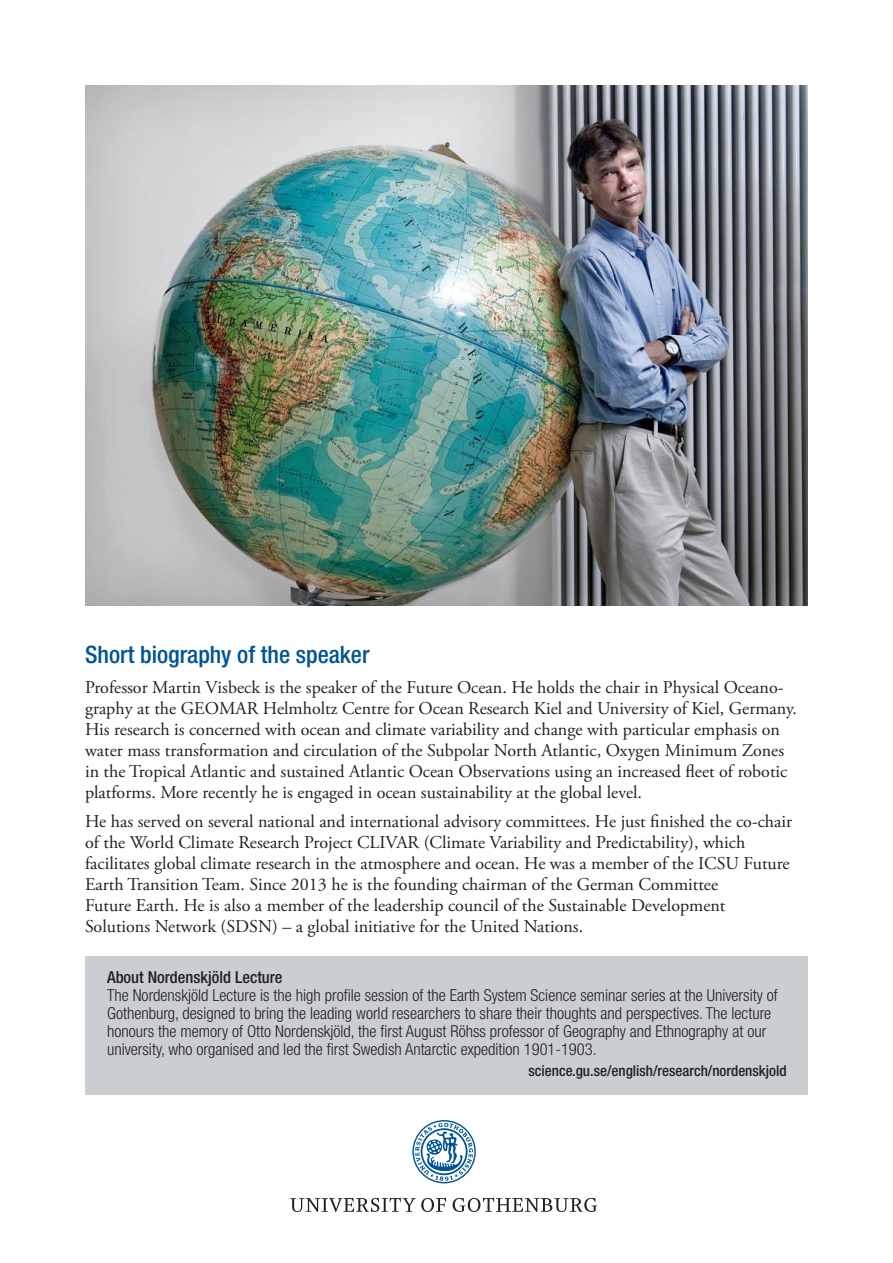
<style>
.page{position:relative;width:893px;height:1263px;background:#fff}
.page>*{position:absolute;margin:0;border:0;box-sizing:border-box;transform-origin:0 0}
.Underrubrik{font:500 condensed 24px "Helvetica Neue LT";color:#015494}
.Brödtext{font:18px/21px "Adobe Garamond Pro";color:#231f20}
.Faktaruta{font:300 condensed 16.5px/18px "Helvetica Neue LT";color:#231f20}
.Faktaruta_rubrik{font:500 condensed 16.5px "Helvetica Neue LT";color:#231f20}
.Faktaruta-2{font:500 condensed 15px "Helvetica Neue LT";color:#231f20}
</style>
<div class="page">
<div style="left:85px;top:956px;width:723px;height:138px;background:#cbced1"></div>
<img style="left:85px;top:85px;width:723px;height:520px">
<svg style="left:412px;top:1120px;width:64px;height:64px"></svg>
<svg style="left:290px;top:1198px;width:125px;height:14px"></svg>
<svg style="left:421px;top:1198px;width:25px;height:14px"></svg>
<svg style="left:453px;top:1198px;width:144px;height:14px"></svg>
<p class="Underrubrik" style="left:85px;top:641px;width:286px">Short biography of the speaker</p>
<p class="Brödtext" style="left:85px;top:677px;width:714px">Professor Martin Visbeck is the speaker of the Future Ocean. He holds the chair in Physical Oceano&shy;graphy at the GEOMAR Helmholtz Centre for Ocean Research Kiel and University of Kiel, Germany.<br>His research is concerned with ocean and climate variability and change with particular emphasis on water mass transformation and circulation of the Subpolar North Atlantic, Oxygen Minimum Zones in the Tropical Atlantic and sustained Atlantic Ocean Observations using an increased fleet of robotic platforms. More recently he is engaged in ocean sustainability at the global level.</p>
<p class="Brödtext" style="left:85px;top:812px;width:709px">He has served on several national and international advisory committees. He just finished the co-chair of the World Climate Research Project CLIVAR (Climate Variability and Predictability), which facilitates global climate research in the atmosphere and ocean. He was a member of the ICSU Future Earth Transition Team. Since 2013 he is the founding chairman of the German Committee<br>Future Earth. He is also a member of the leadership council of the Sustainable Development Solutions Network (SDSN) – a global initiative for the United Nations.</p>
<p class="Faktaruta_rubrik" style="left:107px;top:967px;width:177px">About Nordenskjöld Lecture</p>
<p class="Faktaruta" style="left:107px;top:986px;width:672px">The Nordenskjöld Lecture is the high profile session of the Earth System Science seminar series at the University of Gothenburg, designed to bring the leading world researchers to share their thoughts and perspectives. The lecture honours the memory of Otto Nordenskjöld, the first August Röhss professor of Geography and Ethnography at our university, who organised and led the first Swedish Antarctic expedition 1901-1903.</p>
<p class="Faktaruta-2" style="left:528px;top:1062px;width:260px">science.gu.se/english/research/nordenskjold</p>
</div>
